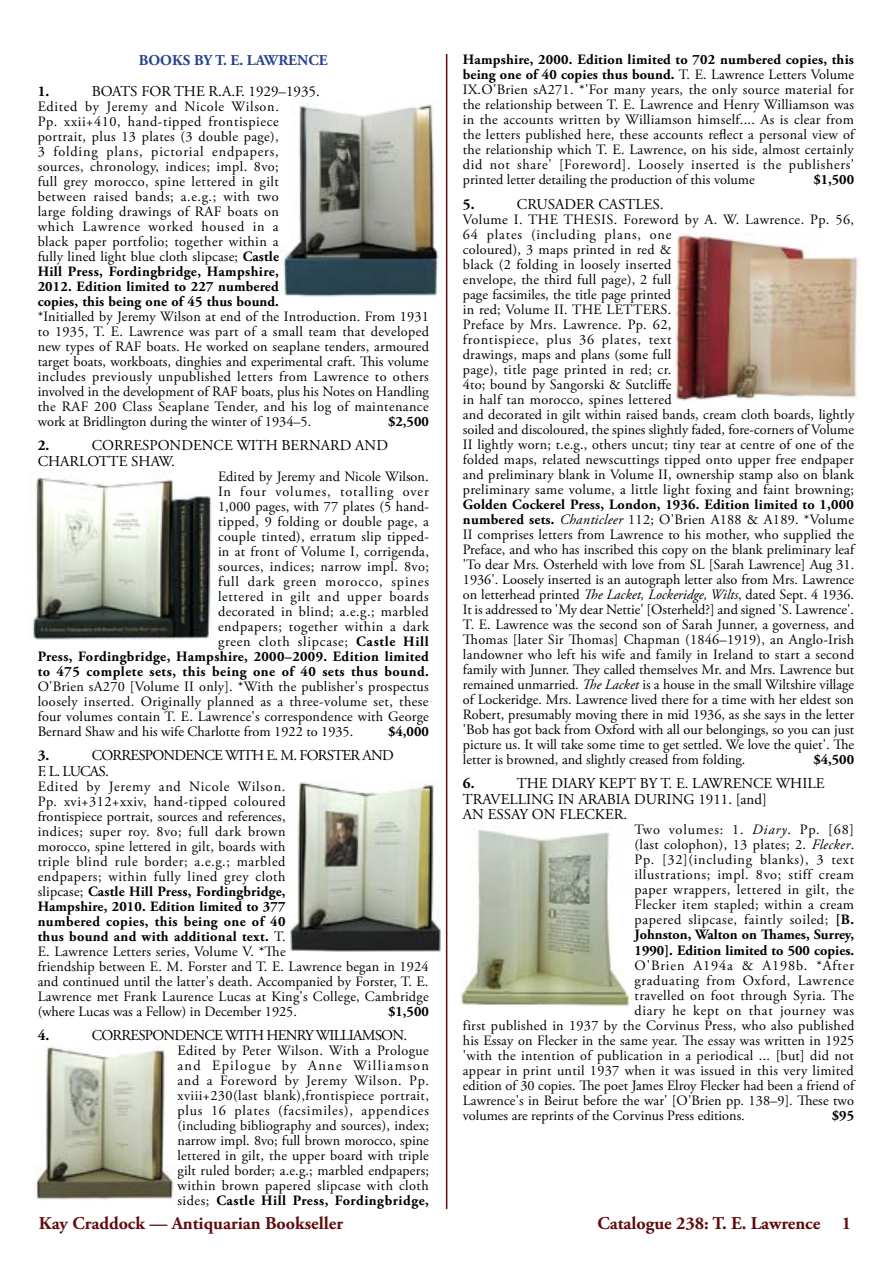
<style>
.page{position:relative;width:893px;height:1263px;background:#fff}
.page>*{position:absolute;margin:0;border:0;box-sizing:border-box;transform-origin:0 0}
.t1{font:700 18px "Adobe Garamond Pro";color:#600c0c}
.t2{font:15px/15.8px "Adobe Garamond Pro";color:#000}
.t3{font:15px/15.8px "Adobe Garamond Pro";letter-spacing:-.05em;color:#000}
.t4{font:700 15px "Adobe Garamond Pro";color:#25408f}
.t5{font:700 15px "Adobe Garamond Pro";color:#000}
.t6{font:14.25px/15px "Adobe Garamond Pro";letter-spacing:.015em;color:#000;text-align:justify}
.t7{font:14.25px "Adobe Garamond Pro";letter-spacing:.045em;color:#000}
.t8{font:700 14.25px "Adobe Garamond Pro";color:#000}
.t9{font:14.25px "Adobe Garamond Pro";letter-spacing:.06em;color:#000}
.s1{font-weight:700}
.s2{font-style:italic}
</style>
<div class="page">
<hr style="left:446px;top:54px;width:1px;height:1155px;background:#600c0c">
<img style="left:283px;top:104px;width:157px;height:193px">
<img style="left:32px;top:471px;width:180px;height:169px">
<img style="left:286px;top:781px;width:155px;height:170px">
<img style="left:33px;top:1045px;width:142px;height:156px">
<img style="left:672px;top:232px;width:186px;height:169px">
<img style="left:459px;top:829px;width:172px;height:178px">
<p class="t4" style="left:139px;top:51px;width:190px">BOOKS BY T. E. LAWRENCE</p>
<p class="t5" style="left:38px;top:82px;width:13px">1.</p>
<p class="t2" style="left:92px;top:84px;width:230px">BOATS FOR THE R.A.F. 1929–1935.</p>
<p class="t6" style="left:38px;top:99px;width:243px">Edited by Jeremy and Nicole Wilson.<br>Pp. xxii+410, hand-tipped frontispiece portrait, plus 13 plates (3 double page), 3 folding plans, pictorial endpapers, sources, chronology, indices; impl. 8vo; full grey morocco, spine lettered in gilt between raised bands; a.e.g.; with two large folding drawings of RAF boats on which Lawrence worked housed in a black paper portfolio; together within a fully lined light blue cloth slipcase; <span class="s1">Castle Hill Press, Fordingbridge, Hampshire, 2012. Edition limited to 227 numbered copies, this being one of 45 thus bound.</span></p>
<p class="t6" style="left:38px;top:309px;width:393px">*Initialled by Jeremy Wilson at end of the Introduction. From 1931 to 1935, T. E. Lawrence was part of a small team that developed new types of RAF boats. He worked on seaplane tenders, armoured target boats, workboats, dinghies and experimental craft. This volume includes previously unpublished letters from Lawrence to others involved in the development of RAF boats, plus his Notes on Handling the RAF 200 Class Seaplane Tender, and his log of maintenance work at Bridlington during the winter of 1934–5.</p>
<p class="t8" style="left:388px;top:413px;width:42px">$2,500</p>
<p class="t2" style="left:38px;top:438px;width:352px;text-indent:54px">CORRESPONDENCE WITH BERNARD AND<br>CHARLOTTE SHAW.</p>
<p class="t6" style="left:38px;top:469px;width:393px;text-align:right">Edited by Jeremy and Nicole Wilson.<br>In four volumes, totalling over<br>1,000 pages, with 77 plates (5 hand-<br>tipped, 9 folding or double page, a<br>couple tinted), erratum slip tipped-<br>in at front of Volume I, corrigenda,<br>sources, indices; narrow impl. 8vo;<br>full dark green morocco, spines<br>lettered in gilt and upper boards<br>decorated in blind; a.e.g.; marbled<br>endpapers; together within a dark<br>green cloth slipcase; <span class="s1">Castle Hill<br>Press, Fordingbridge, Hampshire, 2000–2009. Edition limited to 475 complete sets, this being one of 40 sets thus bound.</span></p>
<p class="t6" style="left:38px;top:679px;width:393px">O'Brien sA270 [Volume II only]. *With the publisher's prospectus loosely inserted. Originally planned as a three-volume set, these four volumes contain T. E. Lawrence's correspondence with George Bernard Shaw and his wife Charlotte from 1922 to 1935.</p>
<p class="t5" style="left:38px;top:436px;width:13px">2.</p>
<p class="t8" style="left:388px;top:723px;width:42px">$4,000</p>
<p class="t3" style="left:38px;top:748px;width:358px;text-indent:54px">CORRESPONDENCE WITH E. M. FORSTER AND<br>F. L. LUCAS.</p>
<p class="t6" style="left:38px;top:779px;width:392px;text-align:left">Edited by Jeremy and Nicole Wilson.<br>Pp. xvi+312+xxiv, hand-tipped coloured<br>frontispiece portrait, sources and references,<br>indices; super roy. 8vo; full dark brown<br>morocco, spine lettered in gilt, boards with<br>triple blind rule border; a.e.g.; marbled<br>endpapers; within fully lined grey cloth<br>slipcase; <span class="s1">Castle Hill Press, Fordingbridge,<br>Hampshire, 2010. Edition limited to 377<br>numbered copies, this being one of 40<br>thus bound and with additional text.</span> T.<br>E. Lawrence Letters series, Volume V. *The<br>friendship between E. M. Forster and T. E. Lawrence began in 1924 and continued until the latter's death. Accompanied by Forster, T. E.<br>Lawrence met Frank Laurence Lucas at King's College, Cambridge (where Lucas was a Fellow) in December 1925.</p>
<p class="t5" style="left:38px;top:746px;width:13px">3.</p>
<p class="t8" style="left:388px;top:1003px;width:42px">$1,500</p>
<p class="t5" style="left:38px;top:1026px;width:13px">4.</p>
<p class="t3" style="left:92px;top:1028px;width:317px">CORRESPONDENCE WITH HENRY WILLIAMSON.</p>
<p class="t6" style="left:178px;top:1043px;width:253px">Edited by Peter Wilson. With a Prologue and Epilogue by Anne Williamson and a Foreword by Jeremy Wilson. Pp. xviii+230(last blank),frontispiece portrait, plus 16 plates (facsimiles), appendices (including bibliography and sources), index; narrow impl. 8vo; full brown morocco, spine lettered in gilt, the upper board with triple gilt ruled border; a.e.g.; marbled endpapers; within brown papered slipcase with cloth sides; <span class="s1">Castle Hill Press, Fordingbridge,</span></p>
<p class="t6" style="left:463px;top:53px;width:393px"><span class="s1">Hampshire, 2000. Edition limited to 702 numbered copies, this being one of 40 copies thus bound.</span> T. E. Lawrence Letters Volume IX.O'Brien sA271. *'For many years, the only source material for the relationship between T. E. Lawrence and Henry Williamson was in the accounts written by Williamson himself.... As is clear from the letters published here, these accounts reflect a personal view of the relationship which T. E. Lawrence, on his side, almost certainly did not share' [Foreword]. Loosely inserted is the publishers' printed letter detailing the production of this volume</p>
<p class="t8" style="left:813px;top:172px;width:42px">$1,500</p>
<p class="t5" style="left:463px;top:195px;width:13px">5.</p>
<p class="t2" style="left:517px;top:196px;width:148px">CRUSADER CASTLES.</p>
<p class="t6" style="left:463px;top:212px;width:393px;text-align:left">Volume I. THE THESIS. Foreword by A. W. Lawrence. Pp. 56, 64 plates (including plans, one<br>coloured), 3 maps printed in red &amp;<br>black (2 folding in loosely inserted<br>envelope, the third full page), 2 full<br>page facsimiles, the title page printed<br>in red; Volume II. THE LETTERS.<br>Preface by Mrs. Lawrence. Pp. 62,<br>frontispiece, plus 36 plates, text<br>drawings, maps and plans (some full<br>page), title page printed in red; cr.<br>4to; bound by Sangorski &amp; Sutcliffe<br>in half tan morocco, spines lettered<br>and decorated in gilt within raised bands, cream cloth boards, lightly soiled and discoloured, the spines slightly faded, fore-corners of Volume II lightly worn; t.e.g., others uncut; tiny tear at centre of one of the folded maps, related newscuttings tipped onto upper free endpaper and preliminary blank in Volume II, ownership stamp also on blank preliminary same volume, a little light foxing and faint browning;</p>
<p class="t6" style="left:463px;top:497px;width:393px"><span class="s1">Golden Cockerel Press, London, 1936. Edition limited to 1,000 numbered sets.</span> <span class="s2">Chanticleer</span> 112; O'Brien A188 &amp; A189. *Volume II comprises letters from Lawrence to his mother, who supplied the Preface, and who has inscribed this copy on the blank preliminary leaf 'To dear Mrs. Osterheld with love from SL [Sarah Lawrence] Aug 31.<br>1936'. Loosely inserted is an autograph letter also from Mrs. Lawrence on letterhead printed <span class="s2">The Lacket, Lockeridge, Wilts</span>, dated Sept. 4 1936.<br>It is addressed to 'My dear Nettie' [Osterheld?] and signed 'S. Lawrence'.<br>T. E. Lawrence was the second son of Sarah Junner, a governess, and Thomas [later Sir Thomas] Chapman (1846–1919), an Anglo-Irish landowner who left his wife and family in Ireland to start a second family with Junner. They called themselves Mr. and Mrs. Lawrence but remained unmarried. <span class="s2">The Lacket</span> is a house in the small Wiltshire village of Lockeridge. Mrs. Lawrence lived there for a time with her eldest son Robert, presumably moving there in mid 1936, as she says in the letter 'Bob has got back from Oxford with all our belongings, so you can just picture us. It will take some time to get settled. We love the quiet'. The letter is browned, and slightly creased from folding.</p>
<p class="t8" style="left:813px;top:751px;width:42px">$4,500</p>
<p class="t2" style="left:463px;top:776px;width:363px;text-indent:54px">THE DIARY KEPT BY T. E. LAWRENCE WHILE<br>TRAVELLING IN ARABIA DURING 1911. [and]<br>AN ESSAY ON FLECKER.</p>
<p class="t6" style="left:635px;top:823px;width:221px">Two volumes: 1. <span class="s2">Diary</span>. Pp. [68] (last colophon), 13 plates; 2. <span class="s2">Flecker</span>.<br>Pp. [32](including blanks), 3 text illustrations; impl. 8vo; stiff cream paper wrappers, lettered in gilt, the Flecker item stapled; within a cream papered slipcase, faintly soiled; <span class="s1">[B.<br>Johnston, Walton on Thames, Surrey, 1990]. Edition limited to 500 copies.</span></p>
<p class="t9" style="left:635px;top:956px;width:221px">O'Brien A194a &amp; A198b. *After</p>
<p class="t7" style="left:635px;top:971px;width:221px">graduating from Oxford, Lawrence</p>
<p class="t6" style="left:635px;top:988px;width:221px">travelled on foot through Syria. The</p>
<p class="t7" style="left:635px;top:1001px;width:221px">diary he kept on that journey was</p>
<p class="t6" style="left:463px;top:1018px;width:393px">first published in 1937 by the Corvinus Press, who also published</p>
<p class="t6" style="left:463px;top:1033px;width:393px">his Essay on Flecker in the same year. The essay was written in 1925</p>
<p class="t6" style="left:463px;top:1048px;width:393px">'with the intention of publication in a periodical ... [but] did not</p>
<p class="t6" style="left:463px;top:1063px;width:392px">appear in print until 1937 when it was issued in this very limited</p>
<p class="t6" style="left:463px;top:1078px;width:393px">edition of 30 copies. The poet James Elroy Flecker had been a friend of</p>
<p class="t6" style="left:463px;top:1093px;width:393px">Lawrence's in Beirut before the war' [O'Brien pp. 138–9]. These two</p>
<p class="t6" style="left:463px;top:1108px;width:283px">volumes are reprints of the Corvinus Press editions.</p>
<p class="t8" style="left:832px;top:1107px;width:24px">$95</p>
<p class="t5" style="left:463px;top:774px;width:13px">6.</p>
<p class="t1" style="left:39px;top:1213px;width:306px">Kay Craddock — Antiquarian Bookseller</p>
<p class="t1" style="left:598px;top:1213px;width:255px">Catalogue 238: T. E. Lawrence 1</p>
</div>
